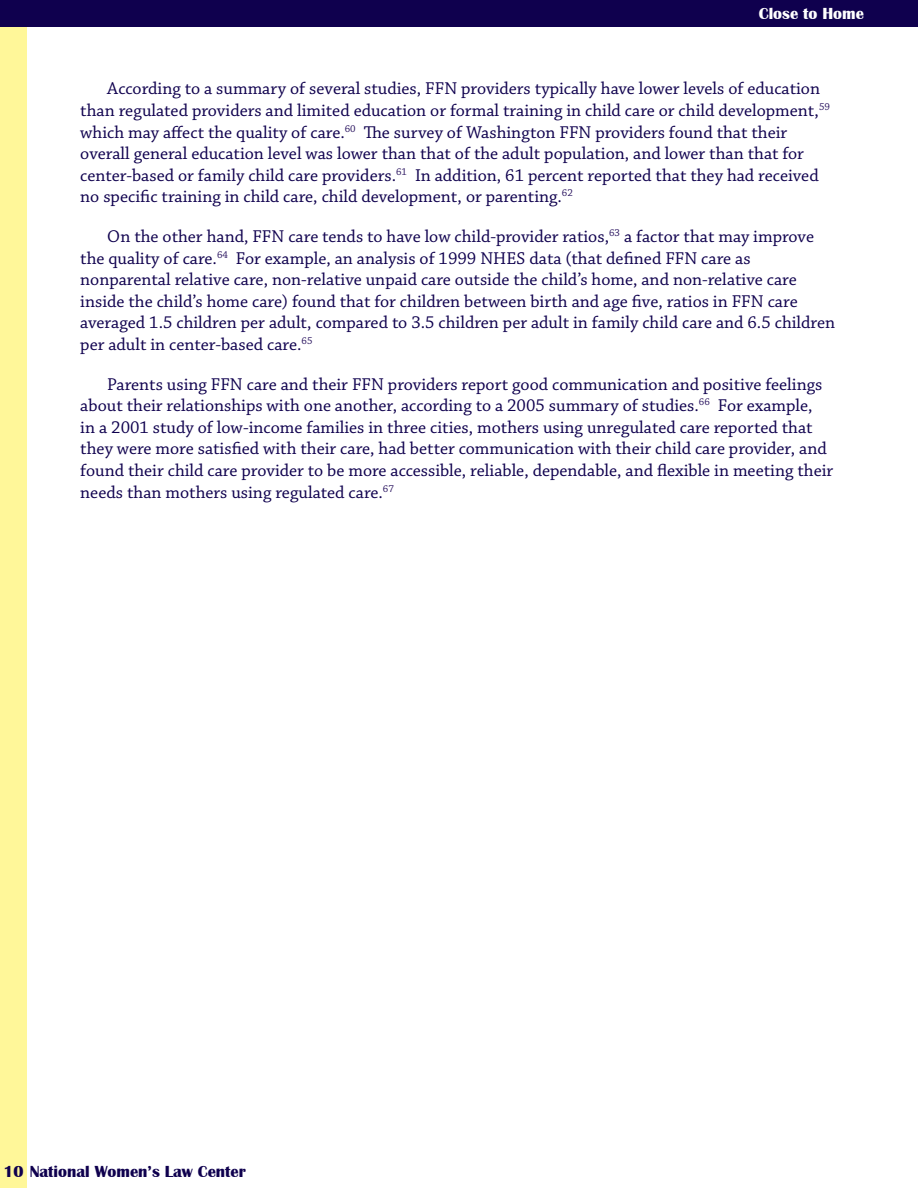
<style>
.page{position:relative;width:918px;height:1188px;background:#fff}
.page>*{position:absolute;margin:0;border:0;box-sizing:border-box;transform-origin:0 0}
.t1{font:18px/21.6px "Chaparral Pro";color:#0f004e}
.t2{font:700 16.5px "Britannic";color:#0f004e}
.t3{font:700 16.5px "Britannic";color:#fff}
</style>
<div class="page">
<div style="left:0;top:27px;width:27px;height:1161px;background:#fff799"></div>
<div style="left:0;top:0;width:918px;height:27px;background:#0f004e"></div>
<p class="t3" style="left:759px;top:5px;width:107px">Close to Home</p>
<p class="t1" style="left:80px;top:79px;width:751px;text-indent:27px">According to a summary of several studies, FFN providers typically have lower levels of education than regulated providers and limited education or formal training in child care or child development,<sup>59 </sup>which may affect the quality of care.<sup>60</sup> The survey of Washington FFN providers found that their overall general education level was lower than that of the adult population, and lower than that for center-based or family child care providers.<sup>61</sup> In addition, 61 percent reported that they had received no specific training in child care, child development, or parenting.<sup>62</sup></p>
<p class="t1" style="left:80px;top:226px;width:756px;text-indent:27px">On the other hand, FFN care tends to have low child-provider ratios,<sup>63</sup> a factor that may improve the quality of care.<sup>64</sup> For example, an analysis of 1999 NHES data (that defined FFN care as nonparental relative care, non-relative unpaid care outside the child’s home, and non-relative care inside the child’s home care) found that for children between birth and age five, ratios in FFN care averaged 1.5 children per adult, compared to 3.5 children per adult in family child care and 6.5 children per adult in center-based care.<sup>65</sup></p>
<p class="t1" style="left:80px;top:374px;width:754px;text-indent:27px">Parents using FFN care and their FFN providers report good communication and positive feelings about their relationships with one another, according to a 2005 summary of studies.<sup>66</sup> For example,<br>in a 2001 study of low-income families in three cities, mothers using unregulated care reported that they were more satisfied with their care, had better communication with their child care provider, and found their child care provider to be more accessible, reliable, dependable, and flexible in meeting their needs than mothers using regulated care.<sup>67</sup></p>
<p class="t2" style="left:3px;top:1163px;width:244px">10 National Women’s Law Center</p>
</div>
